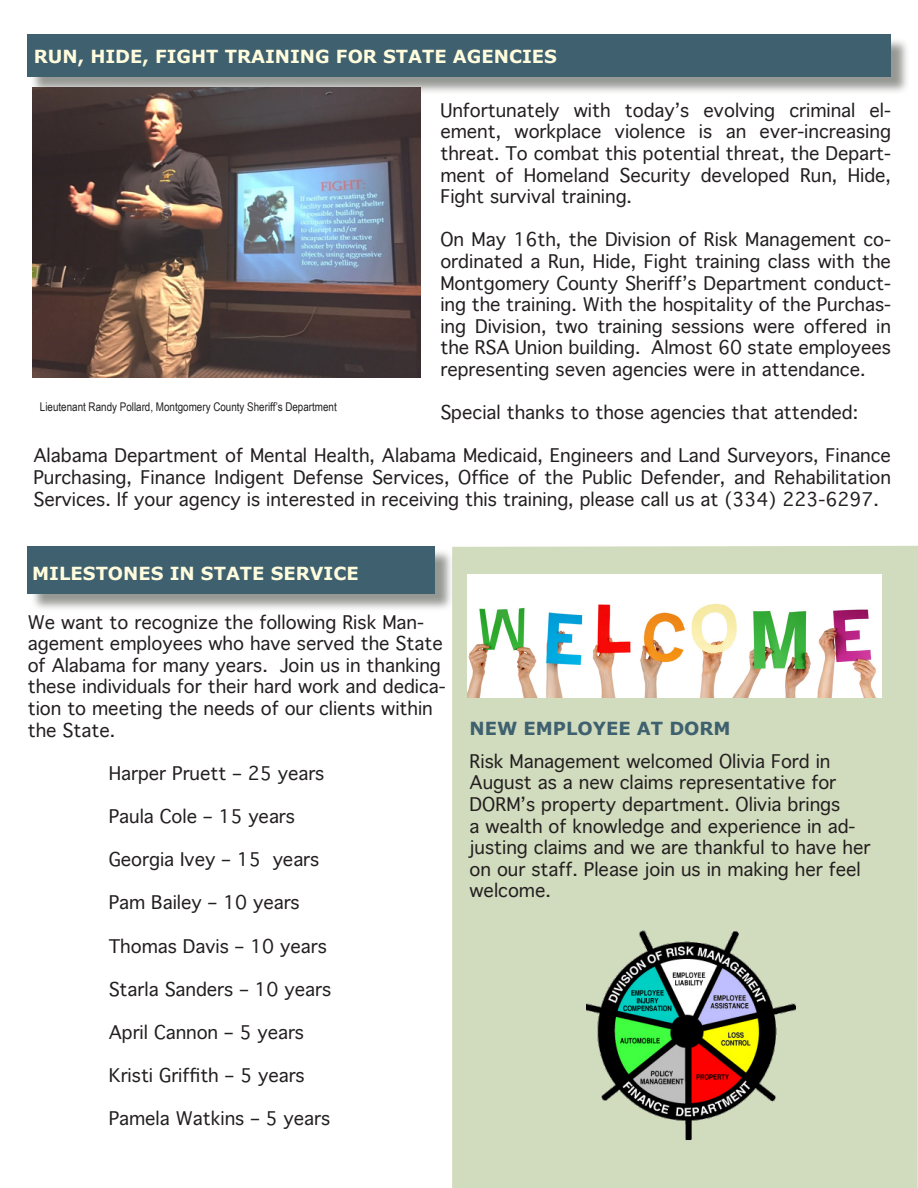
<style>
.page{position:relative;width:918px;height:1188px;background:#fff}
.page>*{position:absolute;margin:0;border:0;box-sizing:border-box;transform-origin:0 0}
.t1{font:18px/21.6px "Geneva";color:#231f20;text-align:justify}
.t2{font:700 18px "Verdana";color:#fffcdd}
.t3{font:12px "Arial Narrow";color:#231f20}
.s1{font-family:"Verdana";font-weight:700;color:#3e606f}
</style>
<div class="page">
<div style="left:29px;top:37px;width:881px;height:59px;background:#737670;opacity:.75"></div>
<div style="left:27px;top:35px;width:864px;height:42px;background:#3e606f"></div>
<div style="left:452px;top:546px;width:466px;height:642px;background:#d1dbbd"></div>
<div style="left:30px;top:548px;width:424px;height:64px;background:#737670;opacity:.75"></div>
<div style="left:28px;top:546px;width:407px;height:47px;background:#3e606f"></div>
<img style="left:33px;top:87px;width:387px;height:291px">
<img style="left:586px;top:925px;width:228px;height:221px">
<img style="left:467px;top:574px;width:415px;height:123px">
<p class="t2" style="left:34px;top:43px;width:525px">RUN, HIDE, FIGHT TRAINING FOR STATE AGENCIES</p>
<p class="t1" style="left:440px;top:100px;width:452px">Unfortunately with today’s evolving criminal el&shy;ement, workplace violence is an ever-increasing threat. To combat this potential threat, the Depart&shy;ment of Homeland Security developed Run, Hide, Fight survival training.</p>
<p class="t1" style="left:440px;top:230px;width:452px">On May 16th, the Division of Risk Management co&shy;ordinated a Run, Hide, Fight training class with the Montgomery County Sheriff’s Department conduct&shy;ing the training. With the hospitality of the Purchas&shy;ing Division, two training sessions were offered in the RSA Union building. Almost 60 state employees representing seven agencies were in attendance.</p>
<p class="t1" style="left:440px;top:403px;width:419px">Special thanks to those agencies that attended:</p>
<p class="t1" style="left:33px;top:446px;width:859px">Alabama Department of Mental Health, Alabama Medicaid, Engineers and Land Surveyors, Finance Purchasing, Finance Indigent Defense Services, Office of the Public Defender, and Rehabilitation Services. If your agency is interested in receiving this training, please call us at (334) 223-6297.</p>
<p class="t3" style="left:40px;top:398px;width:298px">Lieutenant Randy Pollard, Montgomery County Sheriff’s Department</p>
<p class="t2" style="left:32px;top:561px;width:328px">MILESTONES IN STATE SERVICE</p>
<p class="t1" style="left:28px;top:612px;width:420px;text-align:left">We want to recognize the following Risk Man&shy;agement employees who have served the State of Alabama for many years. Join us in thanking these individuals for their hard work and dedica&shy;tion to meeting the needs of our clients within the State.</p>
<p class="t1" style="left:109px;top:763px;width:217px">Harper Pruett – 25 years</p>
<p class="t1" style="left:109px;top:807px;width:188px">Paula Cole – 15 years</p>
<p class="t1" style="left:109px;top:850px;width:212px">Georgia Ivey – 15 years</p>
<p class="t1" style="left:109px;top:893px;width:193px">Pam Bailey – 10 years</p>
<p class="t1" style="left:109px;top:936px;width:220px">Thomas Davis – 10 years</p>
<p class="t1" style="left:109px;top:979px;width:224px">Starla Sanders – 10 years</p>
<p class="t1" style="left:109px;top:1023px;width:197px">April Cannon – 5 years</p>
<p class="t1" style="left:109px;top:1066px;width:198px">Kristi Griffith – 5 years</p>
<p class="t1" style="left:109px;top:1109px;width:223px">Pamela Watkins – 5 years</p>
<p class="t1" style="left:470px;top:714px;width:362px;line-height:32.2px"><span class="s1">NEW EMPLOYEE AT DORM<br></span>Risk Management welcomed Olivia Ford in</p>
<p class="t1" style="left:470px;top:773px;width:402px;text-align:left">August as a new claims representative for DORM’s property department. Olivia brings<br>a wealth of knowledge and experience in ad&shy;justing claims and we are thankful to have her on our staff. Please join us in making her feel welcome.</p>
</div>
